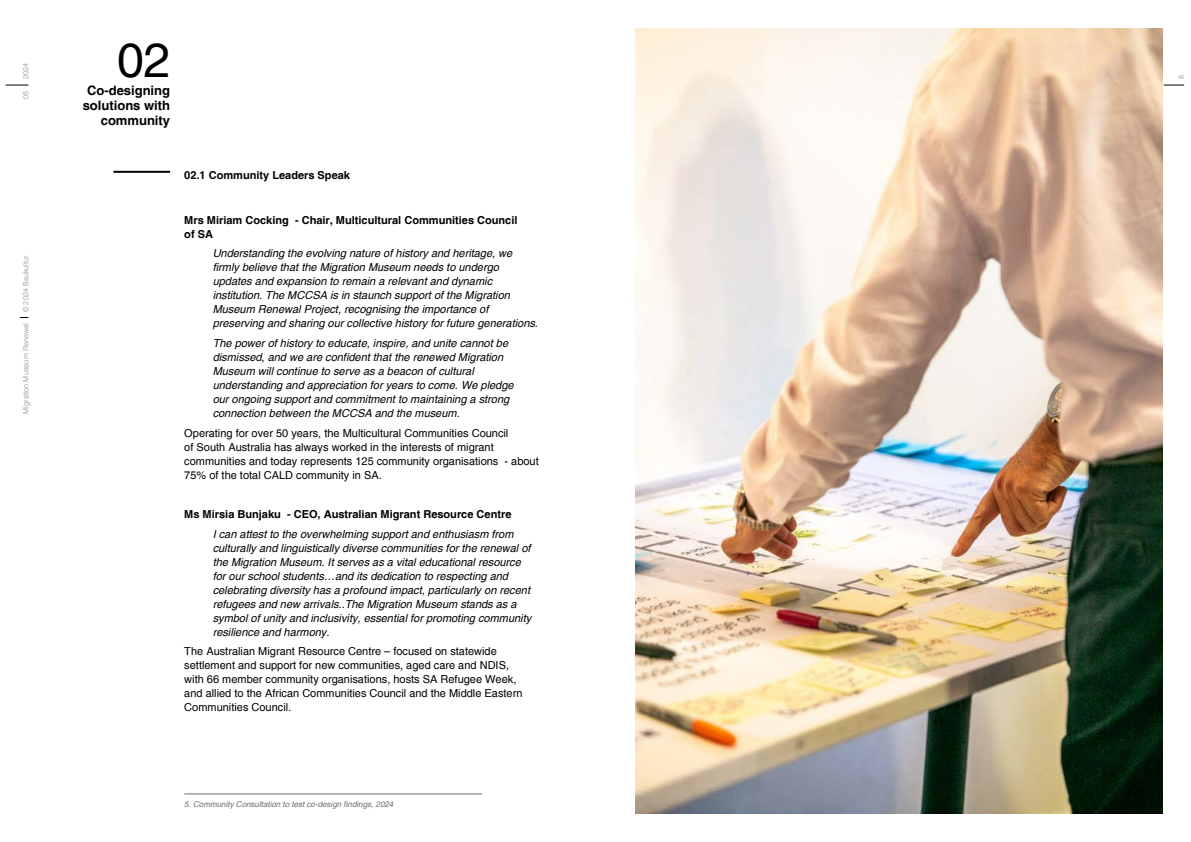
<style>
.page{position:relative;width:1191px;height:842px;background:#fff}
.page>*{position:absolute;margin:0;border:0;box-sizing:border-box;transform-origin:0 0}
.t1{font:48px "Helvetica";color:#000}
.t2{font:700 13px/15px "Helvetica";color:#000;text-align:right}
.t3{font:italic 11px/14px "Helvetica";color:#000}
.t4{font:11px/14px "Helvetica";color:#000}
.t5{font:700 11px/14px "Helvetica";color:#000}
.t6{font:italic 8px "Helvetica";color:#6d6e71}
.t7{font:7.6px "Helvetica";letter-spacing:.01em;color:#a7a9ac;scale:.95 1}
</style>
<div class="page">
<svg style="left:6px;top:85px;width:22px;height:1px"></svg>
<svg style="left:1163px;top:85px;width:21px;height:1px"></svg>
<hr style="left:113px;top:171px;width:57px;height:2px;background:#000">
<img style="left:635px;top:28px;width:527px;height:786px">
<hr style="left:184px;top:794px;width:298px;height:1px;background:#6d6e71">
<p class="t7" style="left:21px;top:79px;width:19px;rotate:-90deg">2024</p>
<p class="t7" style="left:21px;top:99px;width:10px;rotate:-90deg">05</p>
<p class="t7" style="left:21px;top:312px;width:61px;rotate:-90deg">© 2024 Baukultur</p>
<p class="t7" style="left:21px;top:414px;width:97px;rotate:-90deg">Migration Museum Renewal</p>
<h1 class="t1" style="left:117px;top:33px;width:54px">02</h1>
<p class="t2" style="left:83px;top:82px;width:89px">Co-designing solutions with community</p>
<p class="t5" style="left:184px;top:168px;width:167px">02.1 Community Leaders Speak</p>
<p class="t5" style="left:184px;top:213px;width:335px">Mrs Miriam Cocking - Chair, Multicultural Communities Council of SA</p>
<p class="t3" style="left:213px;top:247px;width:327px">Understanding the evolving nature of history and heritage, we firmly believe that the Migration Museum needs to undergo updates and expansion to remain a relevant and dynamic institution. The MCCSA is in staunch support of the Migration Museum Renewal Project, recognising the importance of preserving and sharing our collective history for future generations.</p>
<p class="t3" style="left:213px;top:336px;width:302px">The power of history to educate, inspire, and unite cannot be dismissed, and we are confident that the renewed Migration Museum will continue to serve as a beacon of cultural understanding and appreciation for years to come. We pledge our ongoing support and commitment to maintaining a strong connection between the MCCSA and the museum.</p>
<p class="t4" style="left:184px;top:426px;width:356px">Operating for over 50 years, the Multicultural Communities Council<br>of South Australia has always worked in the interests of migrant communities and today represents 125 community organisations - about 75% of the total CALD community in SA.</p>
<p class="t5" style="left:184px;top:507px;width:329px">Ms Mirsia Bunjaku - CEO, Australian Migrant Resource Centre</p>
<p class="t3" style="left:213px;top:527px;width:320px">I can attest to the overwhelming support and enthusiasm from culturally and linguistically diverse communities for the renewal of the Migration Museum. It serves as a vital educational resource for our school students…and its dedication to respecting and celebrating diversity has a profound impact, particularly on recent refugees and new arrivals..The Migration Museum stands as a symbol of unity and inclusivity, essential for promoting community resilience and harmony.</p>
<p class="t4" style="left:184px;top:645px;width:340px">The Australian Migrant Resource Centre – focused on statewide settlement and support for new communities, aged care and NDIS, with 66 member community organisations, hosts SA Refugee Week, and allied to the African Communities Council and the Middle Eastern Communities Council.</p>
<p class="t6" style="left:184px;top:799px;width:210px">5. Community Consultation to test co-design findings, 2024</p>
<p class="t7" style="left:1177px;top:79px;width:6px;rotate:-90deg">8</p>
</div>
